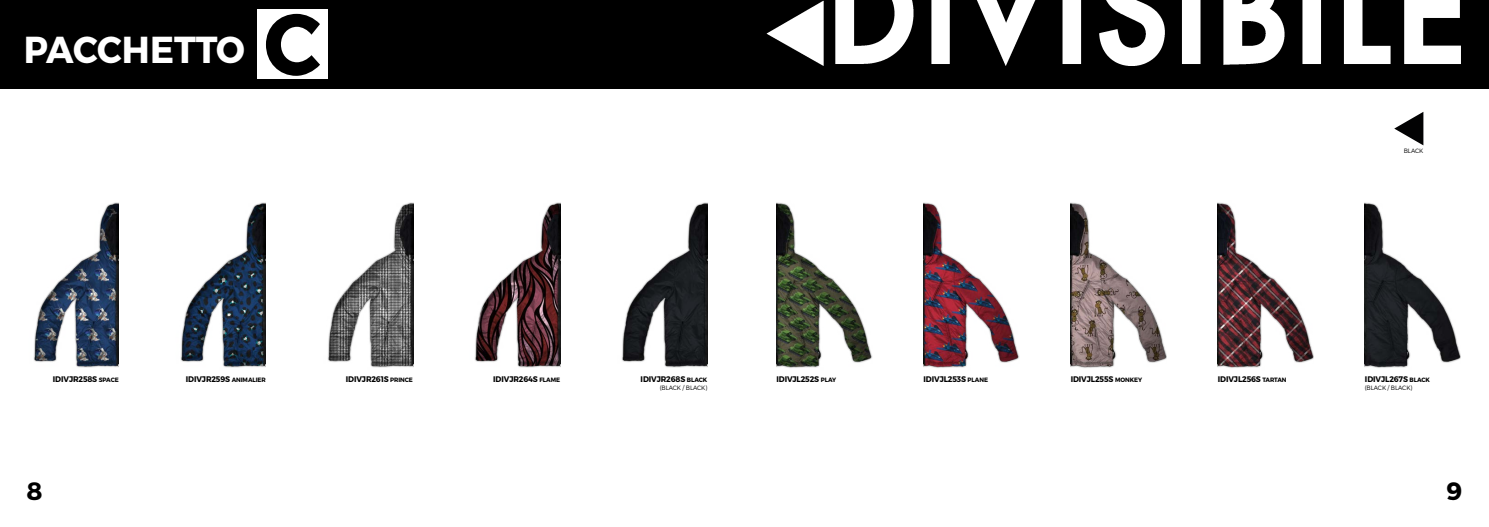
<style>
.page{position:relative;width:1489px;height:527px;background:#fff}
.page>*{position:absolute;margin:0;border:0;box-sizing:border-box;transform-origin:0 0}
.t1{font:700 86.62px "Montserrat";color:#000;scale:.95 1}
.t2{font:700 37.5px "Montserrat";letter-spacing:-.005em;color:#fff;scale:.95 1}
.t3{font:700 25px "Montserrat";color:#000}
.t4{font:700 8.12px "Montserrat";letter-spacing:-.015em;color:#000;scale:.95 1}
.t5{font:300 6.25px "Montserrat";letter-spacing:-.01em;color:#000;scale:.95 1}
.s1{font-size:6.25px}
</style>
<div class="page">
<img style="left:33px;top:202px;width:86px;height:166px">
<img style="left:180px;top:202px;width:86px;height:166px">
<img style="left:327px;top:202px;width:86px;height:166px">
<img style="left:474px;top:202px;width:86px;height:166px">
<img style="left:621px;top:202px;width:86px;height:166px">
<img style="left:776px;top:202px;width:96px;height:166px">
<img style="left:923px;top:202px;width:96px;height:166px">
<img style="left:1070px;top:202px;width:96px;height:166px">
<img style="left:1217px;top:202px;width:96px;height:166px">
<img style="left:1364px;top:202px;width:96px;height:166px">
<div style="left:744px;top:0;width:744px;height:89px;background:#000"></div>
<div style="left:0;top:0;width:744px;height:89px;background:#000"></div>
<img style="left:766px;top:0;width:695px;height:65px">
<div style="left:257px;top:10px;width:71px;height:69px;background:#fff"></div>
<svg style="left:1394px;top:112px;width:29px;height:33px"></svg>
<h2 class="t2" style="left:24px;top:27px;width:234px">PACCHETTO</h2>
<h1 class="t1" style="left:264px;top:-9px;width:61px">C</h1>
<p class="t5" style="left:1403px;top:147px;width:22px">BLACK</p>
<p class="t4" style="left:53px;top:374px;width:71px">IDIVJR258S <span class="s1">SPACE</span></p>
<p class="t4" style="left:186px;top:374px;width:86px">IDIVJR259S <span class="s1">ANIMALIER</span></p>
<p class="t4" style="left:346px;top:374px;width:72px">IDIVJR261S <span class="s1">PRINCE</span></p>
<p class="t4" style="left:493px;top:374px;width:72px">IDIVJR264S <span class="s1">FLAME</span></p>
<p class="t4" style="left:640px;top:374px;width:72px">IDIVJR268S <span class="s1">BLACK</span></p>
<p class="t4" style="left:776px;top:374px;width:64px">IDIVJL252S <span class="s1">PLAY</span></p>
<p class="t4" style="left:923px;top:374px;width:69px">IDIVJL253S <span class="s1">PLANE</span></p>
<p class="t4" style="left:1070px;top:374px;width:77px">IDIVJL255S <span class="s1">MONKEY</span></p>
<p class="t4" style="left:1217px;top:374px;width:74px">IDIVJL256S <span class="s1">TARTAN</span></p>
<p class="t5" style="left:659px;top:383px;width:51px">(BLACK / BLACK)</p>
<p class="t4" style="left:1364px;top:374px;width:70px">IDIVJL267S <span class="s1">BLACK</span></p>
<p class="t5" style="left:1364px;top:383px;width:51px">(BLACK / BLACK)</p>
<h3 class="t3" style="left:27px;top:475px;width:18px">8</h3>
<h3 class="t3" style="left:1446px;top:475px;width:17px">9</h3>
</div>
